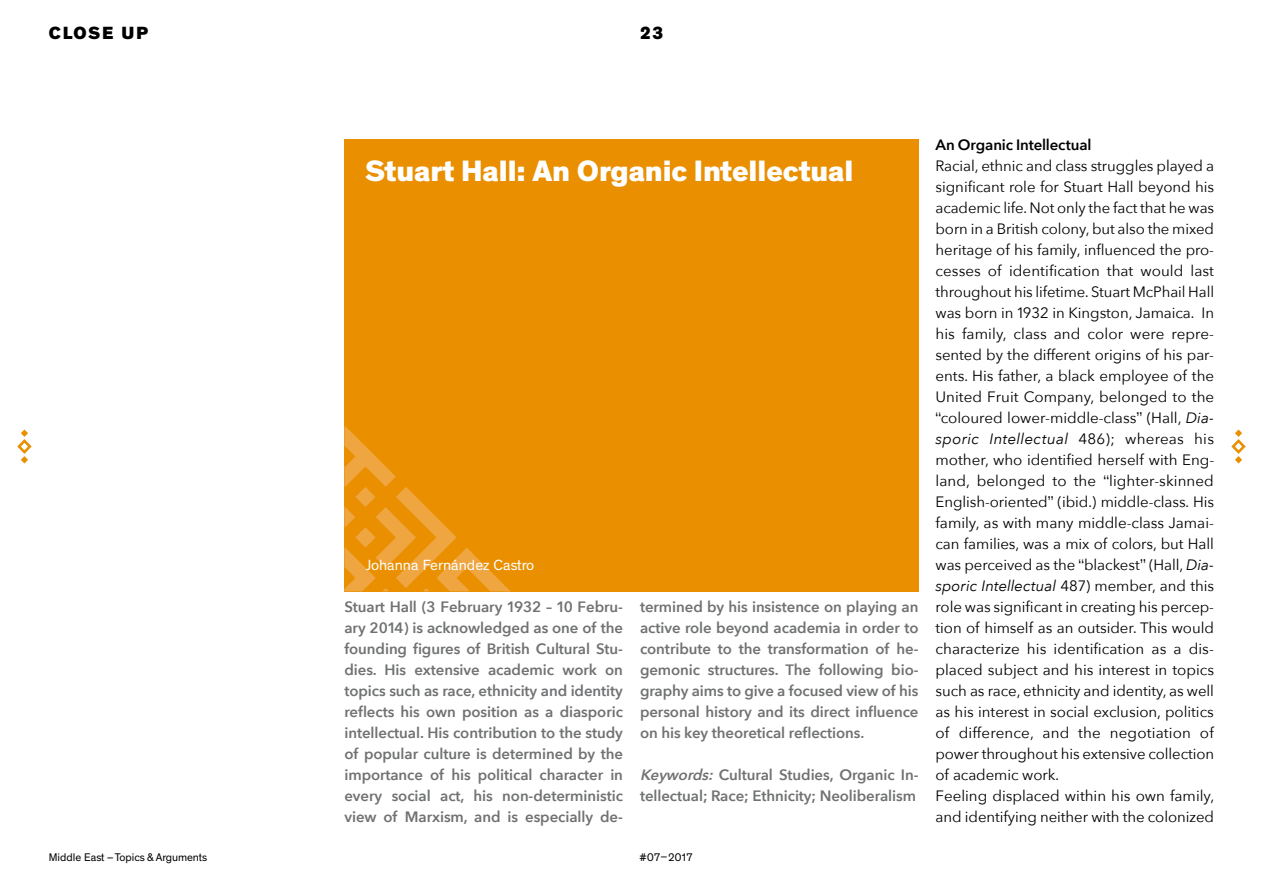
<style>
.page{position:relative;width:1263px;height:893px;background:#fff}
.page>*{position:absolute;margin:0;border:0;box-sizing:border-box;transform-origin:0 0}
.t1{font:800 30px "Theinhardt";letter-spacing:-.005em;color:#fff}
.t2{font:900 18px "Theinhardt";letter-spacing:.1em;color:#000}
.t3{font:800 18px "Theinhardt";color:#000}
.t4{font:15px/21px "Avenir Next LT Pro";letter-spacing:-.005em;color:#000}
.t5{font:600 15px/21px "Avenir Next LT Pro";letter-spacing:-.005em;color:#707172;text-align:justify}
.t6{font:15px "Theinhardt";color:#fff}
.t7{font:600 15px "Avenir Next LT Pro";letter-spacing:-.01em;color:#000}
.t8{font:11.25px "Theinhardt";letter-spacing:-.005em;color:#000}
.s1{font-style:italic}
</style>
<div class="page">
<svg style="left:17px;top:429px;width:15px;height:34px"></svg>
<svg style="left:1231px;top:429px;width:15px;height:34px"></svg>
<div style="left:344px;top:139px;width:574px;height:452px;background:#e98f00"></div>
<svg style="left:344px;top:426px;width:166px;height:165px"></svg>
<p class="t2" style="left:49px;top:21px;width:101px">CLOSE UP</p>
<p class="t3" style="left:640px;top:22px;width:25px">23</p>
<h1 class="t1" style="left:366px;top:152px;width:489px">Stuart Hall: An Organic Intellectual</h1>
<p class="t6" style="left:366px;top:557px;width:170px">Johanna Fernández Castro</p>
<p class="t5" style="left:344px;top:597px;width:280px">Stuart Hall (3 February 1932 – 10 Febru&shy;ary 2014) is acknowledged as one of the founding figures of British Cultural Stu&shy;dies. His extensive academic work on topics such as race, ethnicity and identity reflects his own position as a diasporic intellectual. His contribution to the study of popular culture is determined by the importance of his political character in every social act, his non-deterministic view of Marxism, and is especially de-</p>
<p class="t5" style="left:640px;top:597px;width:280px">termined by his insistence on playing an active role beyond academia in order to contribute to the transformation of he&shy;gemonic structures. The following bio&shy;graphy aims to give a focused view of his personal history and its direct influence on his key theoretical reflections.</p>
<p class="t5" style="left:640px;top:765px;width:280px"><span class="s1">Keywords:</span> Cultural Studies, Organic In&shy;tellectual; Race; Ethnicity; Neoliberalism</p>
<p class="t8" style="left:49px;top:851px;width:160px">Middle East – Topics &amp; Arguments</p>
<p class="t8" style="left:640px;top:851px;width:54px">#07–2017</p>
<p class="t7" style="left:935px;top:136px;width:158px">An Organic Intellectual</p>
<p class="t4" style="left:935px;top:156px;width:280px">Racial, ethnic and class struggles played a significant role for Stuart Hall beyond his academic life. Not only the fact that he was born in a British colony, but also the mixed heritage of his family, influenced the pro&shy;cesses of identification that would last throughout his lifetime. Stuart McPhail Hall was born in 1932 in Kingston, Jamaica. In his family, class and color were repre&shy;sented by the different origins of his par&shy;ents. His father, a black employee of the United Fruit Company, belonged to the “coloured lower-middle-class” (Hall, <span class="s1">Dia&shy;sporic Intellectual</span> 486); whereas his mother, who identified herself with Eng&shy;land, belonged to the “lighter-skinned English-oriented” (ibid.) middle-class. His family, as with many middle-class Jamai&shy;can families, was a mix of colors, but Hall was perceived as the “blackest” (Hall, <span class="s1">Dia&shy;sporic Intellectual</span> 487) member, and this role was significant in creating his percep&shy;tion of himself as an outsider. This would characterize his identification as a dis&shy;placed subject and his interest in topics such as race, ethnicity and identity, as well as his interest in social exclusion, politics of difference, and the negotiation of power throughout his extensive collection of academic work.<br>Feeling displaced within his own family, and identifying neither with the colonized</p>
</div>
